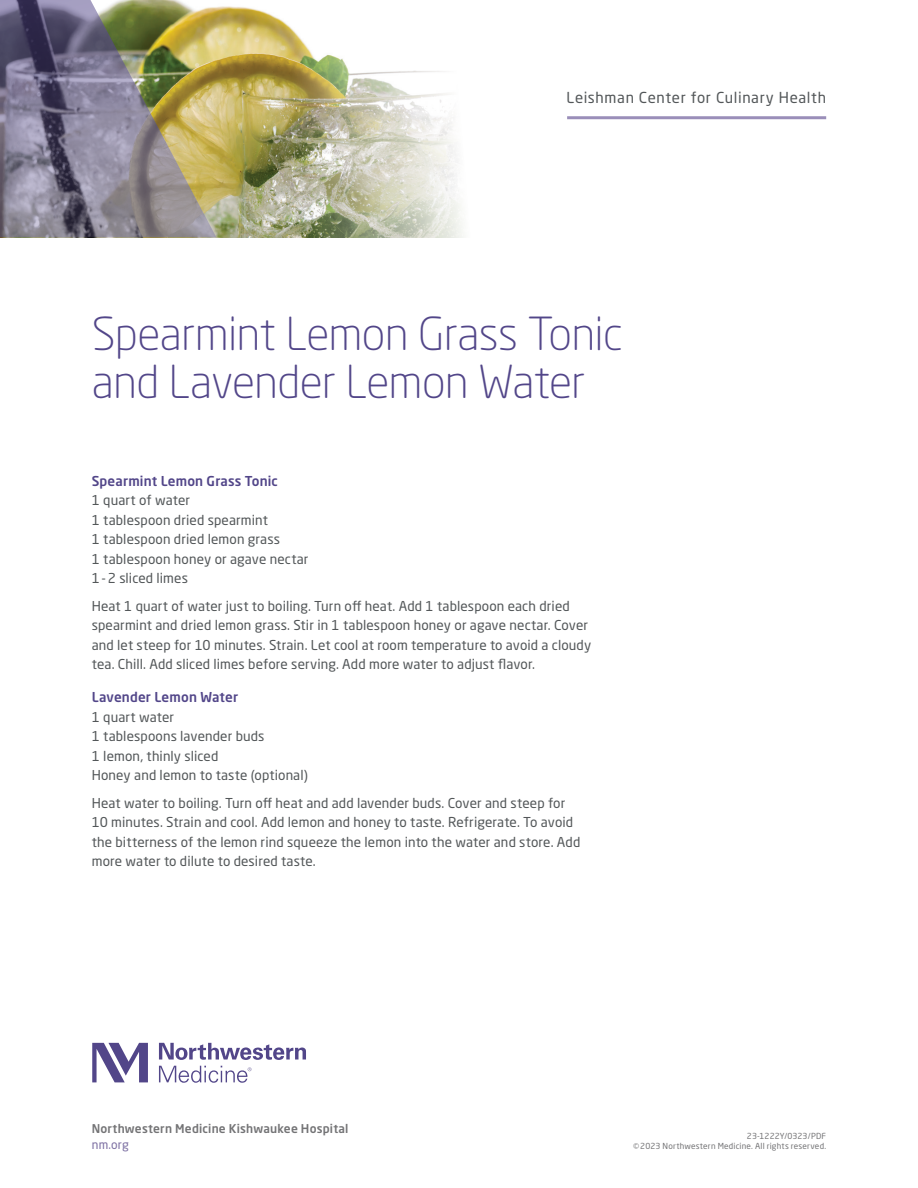
<style>
.page{position:relative;width:918px;height:1188px;background:#fff}
.page>*{position:absolute;margin:0;border:0;box-sizing:border-box;transform-origin:0 0}
.t1{font:300 45px/48px "Neo Sans Pro";letter-spacing:-.015em;color:#524689}
.t2{font:15px "Neo Sans Pro";letter-spacing:.045em;color:#535759}
.t3{font:13.5px/19.5px "Neo Sans Pro";letter-spacing:.01em;color:#535759}
.t4{font:500 13.5px "Neo Sans Pro";letter-spacing:.01em;color:#524689}
.t5{font:500 12px "Neo Sans Pro";letter-spacing:.015em;color:#747476}
.t6{font:12px "Neo Sans Pro";color:#7c6fa2}
.t7{font:8.25px/10.5px "Neo Sans Pro";letter-spacing:.02em;color:#747476;text-align:right}
</style>
<div class="page">
<img style="left:216px;top:6px;width:71px;height:231px">
<svg style="left:287px;top:24px;width:509px;height:214px"></svg>
<img style="left:0;top:0;width:216px;height:237px">
<hr style="left:567px;top:116px;width:259px;height:3px;background:#9a8eb9">
<svg style="left:159px;top:1043px;width:147px;height:17px"></svg>
<svg style="left:92px;top:1043px;width:56px;height:39px"></svg>
<svg style="left:159px;top:1066px;width:92px;height:17px"></svg>
<p class="t2" style="left:567px;top:89px;width:261px">Leishman Center for Culinary Health</p>
<h1 class="t1" style="left:92px;top:309px;width:532px">Spearmint Lemon Grass Tonic and Lavender Lemon Water</h1>
<p class="t4" style="left:92px;top:472px;width:188px">Spearmint Lemon Grass Tonic</p>
<p class="t3" style="left:92px;top:490px;width:218px">1 quart of water<br>1 tablespoon dried spearmint<br>1 tablespoon dried lemon grass<br>1 tablespoon honey or agave nectar<br>1-2 sliced limes</p>
<p class="t3" style="left:92px;top:596px;width:501px">Heat 1 quart of water just to boiling. Turn off heat. Add 1 tablespoon each dried spearmint and dried lemon grass. Stir in 1 tablespoon honey or agave nectar. Cover and let steep for 10 minutes. Strain. Let cool at room temperature to avoid a cloudy tea. Chill. Add sliced limes before serving. Add more water to adjust flavor.</p>
<p class="t4" style="left:92px;top:689px;width:148px">Lavender Lemon Water</p>
<p class="t3" style="left:92px;top:707px;width:218px">1 quart water<br>1 tablespoons lavender buds<br>1 lemon, thinly sliced<br>Honey and lemon to taste (optional)</p>
<p class="t3" style="left:92px;top:793px;width:490px">Heat water to boiling. Turn off heat and add lavender buds. Cover and steep for 10 minutes. Strain and cool. Add lemon and honey to taste. Refrigerate. To avoid the bitterness of the lemon rind squeeze the lemon into the water and store. Add more water to dilute to desired taste.</p>
<p class="t5" style="left:92px;top:1121px;width:258px">Northwestern Medicine Kishwaukee Hospital</p>
<p class="t6" style="left:92px;top:1137px;width:39px">nm.org</p>
<p class="t7" style="left:633px;top:1130px;width:195px">23-1222Y/0323/PDF<br>©2023 Northwestern Medicine. All rights reserved.</p>
</div>
